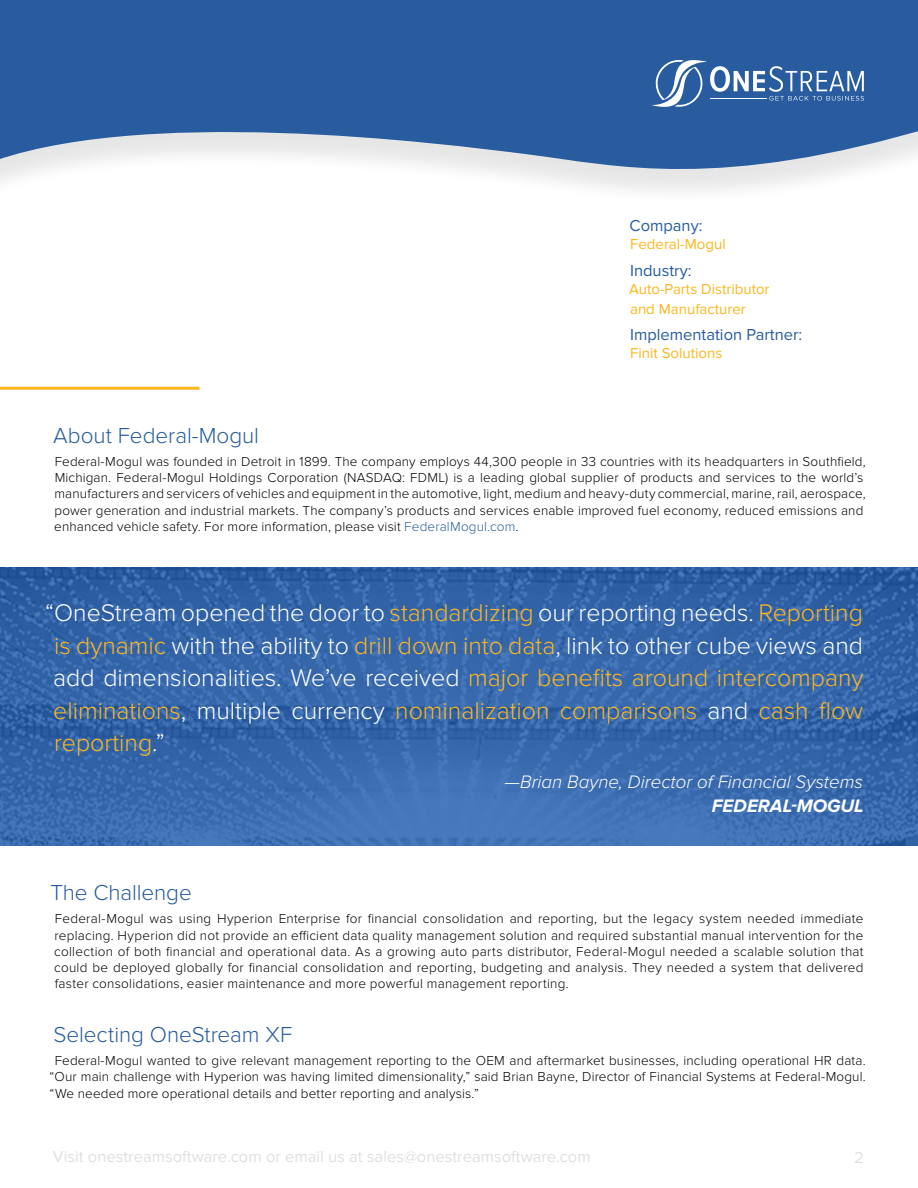
<style>
.page{position:relative;width:918px;height:1188px;background:#fff}
.page>*{position:absolute;margin:0;border:0;box-sizing:border-box;transform-origin:0 0}
.t1{font:300 24.9px/32.4px "Proxima Nova";color:#fff;text-align:justify}
.t2{font:300 22.5px "Proxima Nova";color:#285c9f}
.t3{font:italic 300 18.75px "Proxima Nova";color:#fff}
.t4{font:italic 700 18.75px "Proxima Nova";color:#fff}
.t5{font:16.5px "Proxima Nova";color:#e1dfdf}
.t6{font:16.5px "Proxima Nova";color:#285c9f}
.t7{font:15px/19.8px "Proxima Nova";color:#fdb721}
.t8{font:300 13.5px/16.2px "Proxima Nova";letter-spacing:.01em;color:#000;text-align:justify}
.s1{color:#285c9f}
.s2{color:#fdb721}
</style>
<div class="page">
<svg style="left:0;top:0;width:918px;height:191px;background:#5880b3"></svg>
<hr style="left:0;top:387px;width:200px;height:3px;background:#fdb721">
<img style="left:0;top:568px;width:918px;height:278px">
<svg style="left:651px;top:58px;width:213px;height:49px;background:#517bb1"></svg>
<p class="t6" style="left:630px;top:216px;width:75px">Company:</p>
<p class="t7" style="left:630px;top:235px;width:97px">Federal-Mogul</p>
<p class="t6" style="left:630px;top:261px;width:63px">Industry:</p>
<p class="t7" style="left:629px;top:279px;width:142px">Auto-Parts Distributor and Manufacturer</p>
<p class="t6" style="left:630px;top:325px;width:174px">Implementation Partner:</p>
<p class="t7" style="left:630px;top:343px;width:94px">Finit Solutions</p>
<h2 class="t2" style="left:53px;top:423px;width:207px">About Federal-Mogul</h2>
<p class="t8" style="left:54px;top:454px;width:813px;text-align:left">Federal-Mogul was founded in Detroit in 1899. The company employs 44,300 people in 33 countries with its headquarters in Southfield, Michigan. Federal-Mogul Holdings Corporation (NASDAQ: FDML) is a leading global supplier of products and services to the world’s manufacturers and servicers of vehicles and equipment in the automotive, light, medium and heavy-duty commercial, marine, rail, aerospace, power generation and industrial markets. The company’s products and services enable improved fuel economy, reduced emissions and enhanced vehicle safety. For more information, please visit <span class="s1">FederalMogul.com</span>.</p>
<p class="t1" style="left:53px;top:597px;width:812px;text-indent:-8px">“OneStream opened the door to <span class="s2">standardizing</span> our reporting needs. <span class="s2">Reporting is dynamic</span> with the ability to <span class="s2">drill down into data</span>, link to other cube views and add dimensionalities. We’ve received <span class="s2">major benefits around intercompany eliminations</span>, multiple currency <span class="s2">nominalization comparisons</span> and <span class="s2">cash flow reporting</span>.”</p>
<h3 class="t3" style="left:505px;top:772px;width:360px">—Brian Bayne, Director of Financial Systems</h3>
<h3 class="t4" style="left:712px;top:795px;width:154px">FEDERAL-MOGUL</h3>
<h2 class="t2" style="left:50px;top:880px;width:143px">The Challenge</h2>
<p class="t8" style="left:54px;top:911px;width:811px">Federal-Mogul was using Hyperion Enterprise for financial consolidation and reporting, but the legacy system needed immediate replacing. Hyperion did not provide an efficient data quality management solution and required substantial manual intervention for the collection of both financial and operational data. As a growing auto parts distributor, Federal-Mogul needed a scalable solution that could be deployed globally for financial consolidation and reporting, budgeting and analysis. They needed a system that delivered faster consolidations, easier maintenance and more powerful management reporting.</p>
<h2 class="t2" style="left:53px;top:1022px;width:240px">Selecting OneStream XF</h2>
<p class="t8" style="left:50px;top:1053px;width:818px;text-indent:5px">Federal-Mogul wanted to give relevant management reporting to the OEM and aftermarket businesses, including operational HR data. “Our main challenge with Hyperion was having limited dimensionality,” said Brian Bayne, Director of Financial Systems at Federal-Mogul. “We needed more operational details and better reporting and analysis.”</p>
<p class="t5" style="left:53px;top:1147px;width:539px">Visit onestreamsoftware.com or email us at sales@onestreamsoftware.com</p>
<p class="t5" style="left:854px;top:1148px;width:11px">2</p>
</div>
